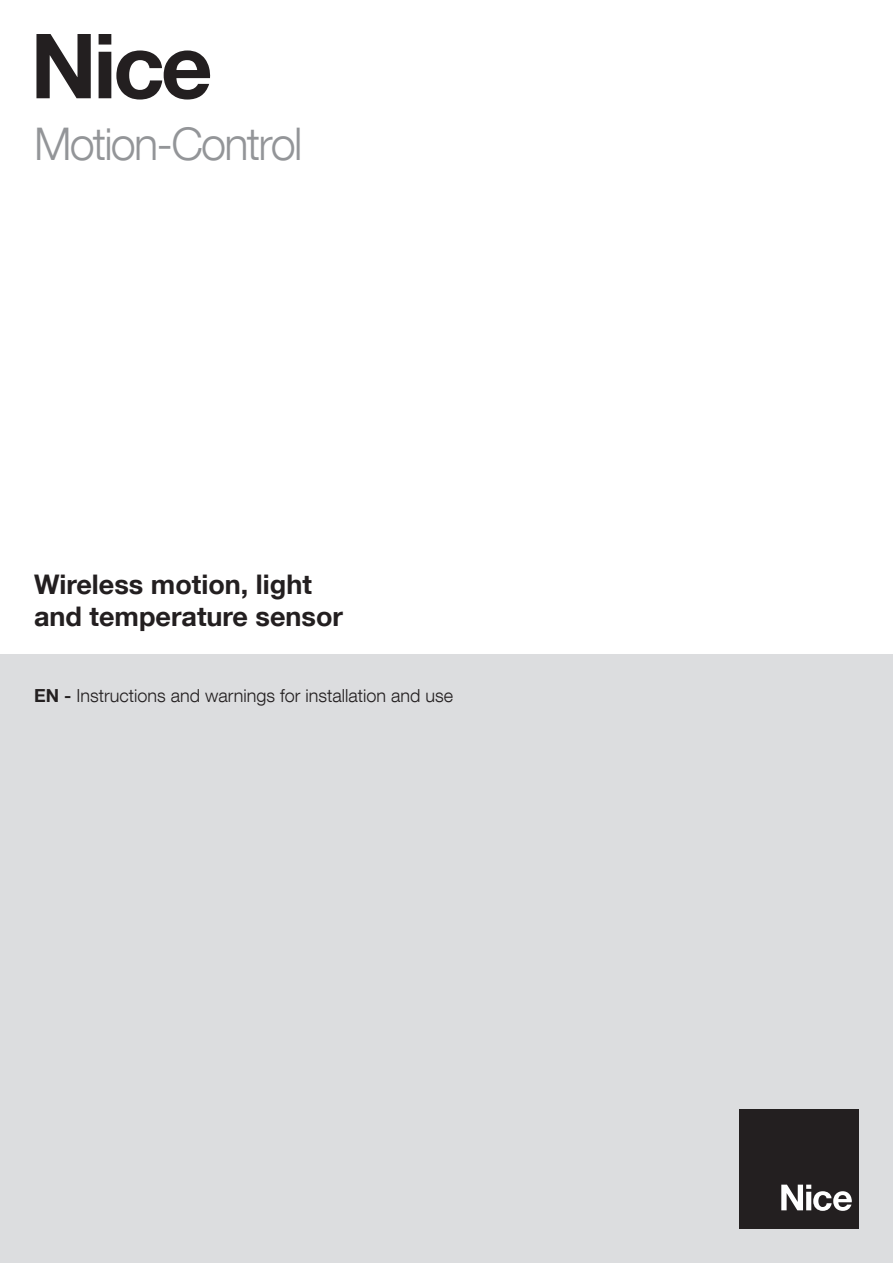
<style>
.page{position:relative;width:893px;height:1263px;background:#fff}
.page>*{position:absolute;margin:0;border:0;box-sizing:border-box;transform-origin:0 0}
.t1{font:700 90px "Helvetica Neue LT Com";color:#231f20}
.Normale{font:300 45px "Helvetica Neue LT Com";letter-spacing:-.04em;color:#939598}
.t2{font:700 27px/32.4px "Helvetica Neue LT Com";color:#231f20}
.t3{font:300 18px "Helvetica Neue LT Com";color:#231f20}
.s1{font-weight:700}
</style>
<div class="page">
<div style="left:0;top:655px;width:893px;height:608px;background:#dcdddf"></div>
<div style="left:740px;top:1110px;width:119px;height:119px;background:#231f20"></div>
<svg style="left:781px;top:1184px;width:71px;height:27px"></svg>
<p class="t1" style="left:30px;top:9px;width:184px">Nice</p>
<p class="Normale" style="left:34px;top:117px;width:270px">Motion-Control</p>
<p class="t2" style="left:34px;top:567px;width:311px">Wireless motion, light and temperature sensor</p>
<p class="t3" style="left:34px;top:684px;width:421px"><span class="s1">EN -</span> Instructions and warnings for installation and use</p>
</div>
